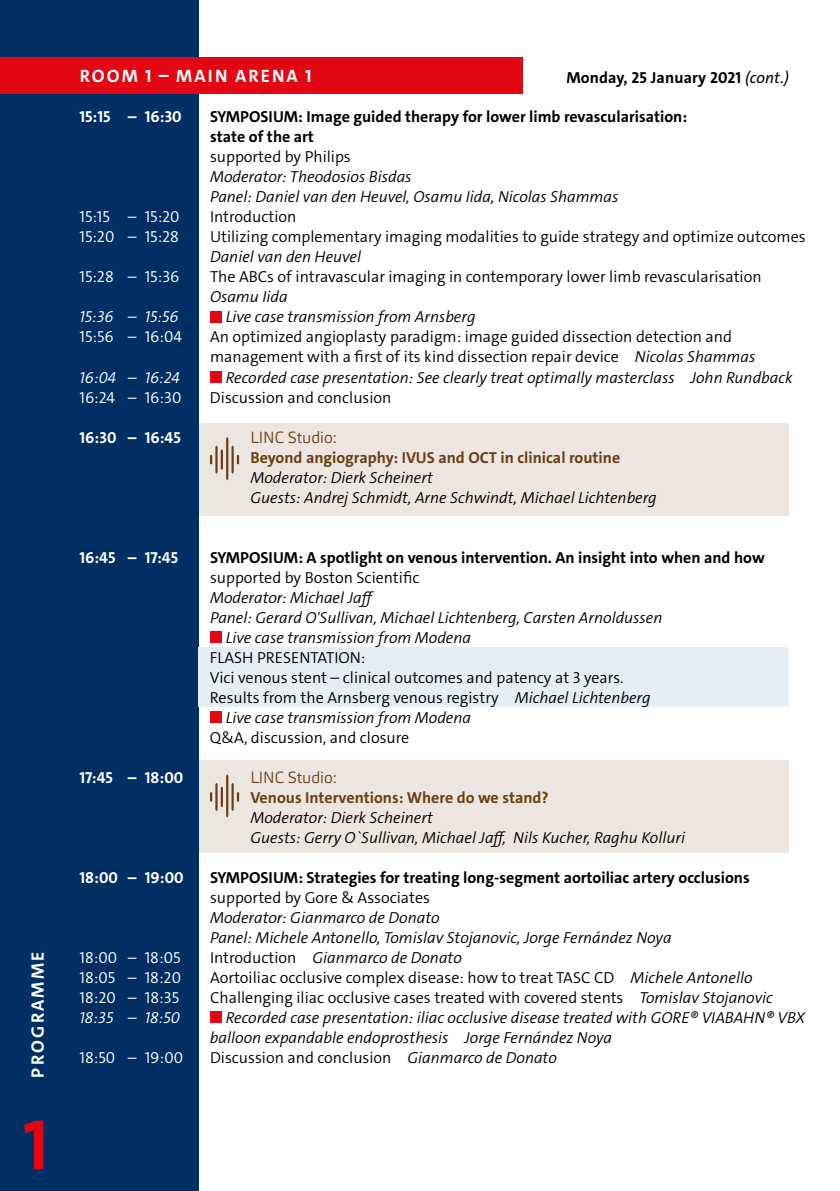
<style>
.page{position:relative;width:840px;height:1191px;background:#fff}
.page>*{position:absolute;margin:0;border:0;box-sizing:border-box;transform-origin:0 0}
.t1{font:700 72px "The Sans C4 s";color:#e30613}
.t2{font:700 18px "The Sans C4 s";letter-spacing:.115em;color:#fff}
.t3{font:italic 300 16px/20px "The Sans C4 s";color:#000}
.t4{font:300 16px/20px "The Sans C4 s";color:#000}
.t5{font:700 16px/20px "The Sans C4 s";color:#000}
.t6{font:300 16px "The Sans C4 s";color:#fff}
.t7{font:700 16px "The Sans C4 s";color:#6a3f15}
.t8{font:700 16px "The Sans C4 s";color:#fff}
.t9{font:italic 300 16px "The Sans C4 s";color:#fff}
.t10{font:300 16px "Carnas";color:#6a3f15}
.s1{font-weight:400;font-style:italic}
.s2{font-style:italic}
.s3{font-style:normal}
</style>
<div class="page">
<div style="left:0;top:0;width:198px;height:1191px;background:#002f63"></div>
<div style="left:0;top:57px;width:522px;height:37px;background:#e30613"></div>
<hr style="left:839px;top:57px;width:1px;height:37px;background:#f18700">
<div style="left:198px;top:647px;width:590px;height:60px;background:#e5edf6"></div>
<div style="left:198px;top:423px;width:590px;height:92px;background:#ede6e0"></div>
<hr style="left:221px;top:449px;width:2px;height:21px;background:#6a3f15">
<svg style="left:210px;top:446px;width:7px;height:27px"></svg>
<svg style="left:226px;top:437px;width:13px;height:43px"></svg>
<div style="left:198px;top:760px;width:590px;height:93px;background:#ede6e0"></div>
<hr style="left:221px;top:786px;width:2px;height:21px;background:#6a3f15">
<svg style="left:210px;top:783px;width:7px;height:28px"></svg>
<svg style="left:226px;top:774px;width:13px;height:43px"></svg>
<div style="left:210px;top:311px;width:11px;height:11px;background:#e30613"></div>
<div style="left:210px;top:371px;width:11px;height:11px;background:#e30613"></div>
<div style="left:210px;top:631px;width:11px;height:11px;background:#e30613"></div>
<div style="left:210px;top:711px;width:11px;height:11px;background:#e30613"></div>
<div style="left:210px;top:1011px;width:11px;height:11px;background:#e30613"></div>
<p class="t2" style="left:26px;top:1077px;width:127px;rotate:-90deg">PROGRAMME</p>
<h1 class="t1" style="left:23px;top:1098px;width:27px">1</h1>
<p class="t2" style="left:80px;top:64px;width:233px">ROOM 1 – MAIN ARENA 1</p>
<p class="t5" style="left:566px;top:67px;width:224px">Monday, 25 January 2021 <span class="s1">(cont.)</span></p>
<p class="t8" style="left:79px;top:107px;width:104px">15:15 – 16:30</p>
<p class="t5" style="left:210px;top:107px;width:478px">SYMPOSIUM: Image guided therapy for lower limb revascularisation: state of the art</p>
<p class="t4" style="left:210px;top:147px;width:142px">supported by Philips</p>
<p class="t3" style="left:210px;top:167px;width:409px">Moderator: Theodosios Bisdas<br>Panel: Daniel van den Heuvel, Osamu Iida, Nicolas Shammas</p>
<p class="t6" style="left:79px;top:207px;width:102px">15:15 – 15:20</p>
<p class="t4" style="left:210px;top:207px;width:88px">Introduction</p>
<p class="t6" style="left:79px;top:227px;width:101px">15:20 – 15:28</p>
<p class="t4" style="left:210px;top:227px;width:597px">Utilizing complementary imaging modalities to guide strategy and optimize outcomes</p>
<p class="t3" style="left:210px;top:247px;width:152px">Daniel van den Heuvel</p>
<p class="t6" style="left:79px;top:267px;width:101px">15:28 – 15:36</p>
<p class="t4" style="left:210px;top:267px;width:553px">The ABCs of intravascular imaging in contemporary lower limb revascularisation</p>
<p class="t3" style="left:210px;top:287px;width:79px">Osamu Iida</p>
<p class="t9" style="left:79px;top:307px;width:100px">15:36 – 15:56</p>
<p class="t3" style="left:226px;top:307px;width:251px">Live case transmission from Arnsberg</p>
<p class="t6" style="left:79px;top:327px;width:104px">15:56 – 16:04</p>
<p class="t4" style="left:210px;top:327px;width:546px">An optimized angioplasty paradigm: image guided dissection detection and management with a first of its kind dissection repair device <span class="s2">Nicolas Shammas</span></p>
<p class="t9" style="left:79px;top:367px;width:102px">16:04 – 16:24</p>
<p class="t3" style="left:226px;top:367px;width:568px">Recorded case presentation: See clearly treat optimally masterclass John Rundback</p>
<p class="t6" style="left:79px;top:387px;width:103px">16:24 – 16:30</p>
<p class="t4" style="left:210px;top:387px;width:183px">Discussion and conclusion</p>
<p class="t8" style="left:79px;top:427px;width:103px">16:30 – 16:45</p>
<p class="t10" style="left:250px;top:427px;width:88px">LINC Studio:</p>
<p class="t7" style="left:250px;top:447px;width:371px">Beyond angiography: IVUS and OCT in clinical routine</p>
<p class="t3" style="left:250px;top:467px;width:407px">Moderator: Dierk Scheinert<br>Guests: Andrej Schmidt, Arne Schwindt, Michael Lichtenberg</p>
<p class="t8" style="left:79px;top:547px;width:100px">16:45 – 17:45</p>
<p class="t5" style="left:210px;top:547px;width:556px">SYMPOSIUM: A spotlight on venous intervention. An insight into when and how</p>
<p class="t4" style="left:210px;top:567px;width:211px">supported by Boston Scientific</p>
<p class="t3" style="left:210px;top:587px;width:168px">Moderator: Michael Jaff</p>
<p class="t3" style="left:210px;top:607px;width:453px">Panel: Gerard O'Sullivan, Michael Lichtenberg, Carsten Arnoldussen</p>
<p class="t3" style="left:226px;top:627px;width:247px">Live case transmission from Modena</p>
<p class="t4" style="left:210px;top:647px;width:157px">FLASH PRESENTATION:</p>
<p class="t4" style="left:210px;top:667px;width:415px">Vici venous stent – clinical outcomes and patency at 3 years.</p>
<p class="t4" style="left:210px;top:687px;width:442px">Results from the Arnsberg venous registry <span class="s2">Michael Lichtenberg</span></p>
<p class="t3" style="left:226px;top:707px;width:247px">Live case transmission from Modena</p>
<p class="t4" style="left:210px;top:727px;width:201px">Q&amp;A, discussion, and closure</p>
<p class="t8" style="left:79px;top:767px;width:105px">17:45 – 18:00</p>
<p class="t10" style="left:250px;top:767px;width:88px">LINC Studio:</p>
<p class="t7" style="left:250px;top:787px;width:299px">Venous Interventions: Where do we stand?</p>
<p class="t3" style="left:250px;top:807px;width:436px">Moderator: Dierk Scheinert<br>Guests: Gerry O`Sullivan, Michael Jaff, Nils Kucher, Raghu Kolluri</p>
<p class="t8" style="left:79px;top:867px;width:106px">18:00 – 19:00</p>
<p class="t5" style="left:210px;top:867px;width:541px">SYMPOSIUM: Strategies for treating long-segment aortoiliac artery occlusions</p>
<p class="t4" style="left:210px;top:887px;width:221px">supported by Gore &amp; Associates</p>
<p class="t3" style="left:210px;top:907px;width:463px">Moderator: Gianmarco de Donato<br>Panel: Michele Antonello, Tomislav Stojanovic, Jorge Fernández Noya</p>
<p class="t6" style="left:79px;top:947px;width:103px">18:00 – 18:05</p>
<p class="t3" style="left:210px;top:947px;width:253px"><span class="s3">Introduction</span> Gianmarco de Donato</p>
<p class="t6" style="left:79px;top:967px;width:103px">18:05 – 18:20</p>
<p class="t4" style="left:210px;top:967px;width:543px">Aortoiliac occlusive complex disease: how to treat TASC CD <span class="s2">Michele Antonello</span></p>
<p class="t6" style="left:79px;top:987px;width:101px">18:20 – 18:35</p>
<p class="t4" style="left:210px;top:987px;width:564px">Challenging iliac occlusive cases treated with covered stents <span class="s2">Tomislav Stojanovic</span></p>
<p class="t9" style="left:79px;top:1007px;width:102px">18:35 – 18:50</p>
<p class="t3" style="left:210px;top:1007px;width:596px;text-indent:16px">Recorded case presentation: iliac occlusive disease treated with GORE® VIABAHN® VBX balloon expandable endoprosthesis Jorge Fernández Noya</p>
<p class="t6" style="left:79px;top:1047px;width:105px">18:50 – 19:00</p>
<p class="t4" style="left:210px;top:1047px;width:348px">Discussion and conclusion <span class="s2">Gianmarco de Donato</span></p>
</div>
